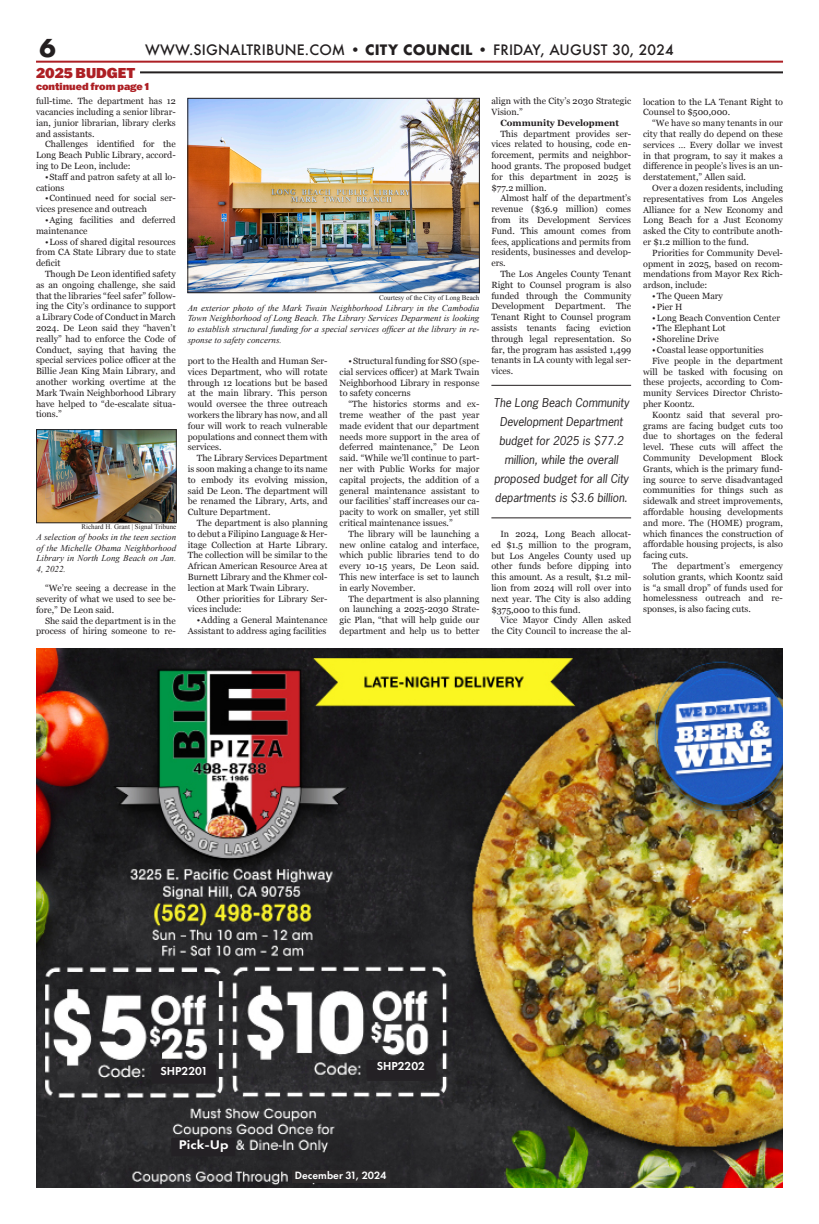
<style>
.page{position:relative;width:819px;height:1224px;background:#fff}
.page>*{position:absolute;margin:0;border:0;box-sizing:border-box;transform-origin:0 0}
.t1{font:700 24px "Futura";color:#231f20}
.t2{font:500 14px "Futura";letter-spacing:.01em;color:#231f20}
.t3{font:900 14px "Franklin Gothic ATF";color:#ad1f24}
.t4{font:600 13px "Futura PT";color:#fff;scale:1.15 1}
.t5{font:600 12px "Futura PT";color:#fff}
.t6{font:italic 11.5px/19px "News Gothic Std";color:#231f20;text-align:center}
.t7{font:600 11px "Futura PT";color:#fff}
.t8{font:900 10px "Franklin Gothic ATF";color:#ad1f24}
.t9{font:9px/10.8px "Georgia";color:#231f20;text-align:justify}
.t10{font:italic 9px/10.8px "Times New Roman";color:#231f20;text-align:justify}
.t11{font:700 9px "Georgia";color:#231f20}
.t12{font:7px "Times New Roman";color:#231f20}
.s1{font-weight:700}
</style>
<div class="page">
<hr style="left:36px;top:61px;width:747px;height:2px;background:#ad1f24">
<img style="left:36px;top:648px;width:747px;height:540px">
<div style="left:367px;top:1060px;width:68px;height:18px;background:#242125"></div>
<div style="left:153px;top:1066px;width:63px;height:17px;background:#242125"></div>
<div style="left:152px;top:1065px;width:64px;height:19px;border:1px solid #242125"></div>
<div style="left:173px;top:1138px;width:62px;height:17px;background:#242125"></div>
<div style="left:172px;top:1138px;width:63px;height:18px;border:1px solid #242125"></div>
<div style="left:292px;top:1170px;width:97px;height:13px;background:#2e2b2c"></div>
<hr style="left:140px;top:71px;width:643px;height:2px;background:#231f20">
<img style="left:189px;top:100px;width:289px;height:191px">
<div style="left:187px;top:98px;width:293px;height:195px;border:1px solid #231f20"></div>
<img style="left:38px;top:431px;width:137px;height:90px">
<div style="left:36px;top:429px;width:141px;height:94px;border:1px solid #231f20"></div>
<hr style="left:491px;top:385px;width:140px;height:1px;background:#231f20">
<hr style="left:491px;top:517px;width:140px;height:1px;background:#231f20">
<p class="t1" style="left:40px;top:30px;width:18px">6</p>
<p class="t2" style="left:145px;top:40px;width:530px">WWW.SIGNALTRIBUNE.COM • <span class="s1">CITY COUNCIL •</span> FRIDAY, AUGUST 30, 2024</p>
<p class="t3" style="left:36px;top:64px;width:101px">2025 BUDGET</p>
<p class="t8" style="left:36px;top:80px;width:115px">continued from page 1</p>
<p class="t9" style="left:36px;top:95px;width:141px">full-time. The department has 12 vacancies including a senior librar&shy;ian, junior librarian, library clerks and assistants.</p>
<p class="t9" style="left:36px;top:138px;width:141px;text-indent:9px">Challenges identified for the Long Beach Public Library, accord&shy;ing to De Leon, include:</p>
<p class="t9" style="left:36px;top:171px;width:141px;text-indent:9px">•Staff and patron safety at all lo&shy;cations</p>
<p class="t9" style="left:36px;top:192px;width:141px;text-indent:9px">•Continued need for social ser&shy;vices presence and outreach</p>
<p class="t9" style="left:36px;top:214px;width:141px;text-indent:9px">•Aging facilities and deferred maintenance</p>
<p class="t9" style="left:36px;top:236px;width:141px;text-indent:9px">•Loss of shared digital resources from CA State Library due to state deficit</p>
<p class="t9" style="left:36px;top:268px;width:141px;text-indent:9px">Though De Leon identified safety as an ongoing challenge, she said that the libraries “feel safer” follow&shy;ing the City’s ordinance to support a Library Code of Conduct in March 2024. De Leon said they “haven’t really” had to enforce the Code of Conduct, saying that having the special services police officer at the Billie Jean King Main Library, and another working overtime at the Mark Twain Neighborhood Library have helped to “de-escalate situa&shy;tions.”</p>
<p class="t12" style="left:82px;top:522px;width:96px">Richard H. Grant | Signal Tribune</p>
<p class="t10" style="left:36px;top:531px;width:141px">A selection of books in the teen section of the Michelle Obama Neighborhood Library in North Long Beach on Jan.<br>4, 2022.</p>
<p class="t9" style="left:36px;top:582px;width:141px;text-indent:9px">“We’re seeing a decrease in the severity of what we used to see be&shy;fore,” De Leon said.</p>
<p class="t9" style="left:36px;top:615px;width:141px;text-align:right">She said the department is in the process of hiring someone to re-</p>
<p class="t12" style="left:379px;top:293px;width:102px">Courtesy of the City of Long Beach</p>
<p class="t10" style="left:188px;top:302px;width:293px">An exterior photo of the Mark Twain Neighborhood Library in the Cambodia Town Neighborhood of Long Beach. The Library Services Deparment is looking to establish structural funding for a special services officer at the library in re&shy;sponse to safety concerns.</p>
<p class="t9" style="left:188px;top:355px;width:141px">port to the Health and Human Ser&shy;vices Department, who will rotate through 12 locations but be based at the main library. This person would oversee the three outreach workers the library has now, and all four will work to reach vulnerable populations and connect them with services.</p>
<p class="t9" style="left:188px;top:452px;width:141px;text-indent:9px">The Library Services Department is soon making a change to its name to embody its evolving mission, said De Leon. The department will be renamed the Library, Arts, and Culture Department.</p>
<p class="t9" style="left:188px;top:517px;width:141px;text-indent:9px">The department is also planning to debut a Filipino Language &amp; Her&shy;itage Collection at Harte Library.<br>The collection will be similar to the African American Resource Area at Burnett Library and the Khmer col&shy;lection at Mark Twain Library.</p>
<p class="t9" style="left:188px;top:593px;width:141px;text-indent:9px">Other priorities for Library Ser&shy;vices include:</p>
<p class="t9" style="left:188px;top:614px;width:141px;text-align:right">•Adding a General Maintenance<br>Assistant to address aging facilities</p>
<p class="t9" style="left:340px;top:355px;width:141px;text-indent:9px">•Structural funding for SSO (spe&shy;cial services officer) at Mark Twain Neighborhood Library in response to safety concerns</p>
<p class="t9" style="left:340px;top:398px;width:141px;text-indent:9px">“The historics storms and ex&shy;treme weather of the past year made evident that our department needs more support in the area of deferred maintenance,” De Leon said. “While we’ll continue to part&shy;ner with Public Works for major capital projects, the addition of a general maintenance assistant to our facilities’ staff increases our ca&shy;pacity to work on smaller, yet still critical maintenance issues.”</p>
<p class="t9" style="left:340px;top:528px;width:141px;text-indent:9px">The library will be launching a new online catalog and interface, which public libraries tend to do every 10-15 years, De Leon said.<br>This new interface is set to launch in early November.</p>
<p class="t9" style="left:340px;top:593px;width:141px;text-indent:9px">The department is also planning on launching a 2025-2030 Strate&shy;gic Plan, “that will help guide our department and help us to better</p>
<p class="t9" style="left:491px;top:95px;width:141px">align with the City’s 2030 Strategic<br>Vision.”</p>
<p class="t11" style="left:500px;top:116px;width:120px">Community Development</p>
<p class="t9" style="left:491px;top:128px;width:141px;text-indent:9px">This department provides ser&shy;vices related to housing, code en&shy;forcement, permits and neighbor&shy;hood grants. The proposed budget for this department in 2025 is $77.2 million.</p>
<p class="t9" style="left:491px;top:192px;width:141px;text-indent:9px">Almost half of the department’s revenue ($36.9 million) comes from its Development Services Fund. This amount comes from fees, applications and permits from residents, businesses and develop&shy;ers.</p>
<p class="t9" style="left:491px;top:268px;width:141px;text-indent:9px">The Los Angeles County Tenant Right to Counsel program is also funded through the Community Development Department. The Tenant Right to Counsel program assists tenants facing eviction through legal representation. So far, the program has assisted 1,499 tenants in LA county with legal ser&shy;vices.</p>
<p class="t6" style="left:494px;top:393px;width:137px">The Long Beach Community<br>Development Department</p>
<p class="t6" style="left:499px;top:431px;width:126px">budget for 2025 is $77.2 million, while the overall</p>
<p class="t6" style="left:494px;top:469px;width:136px;text-align:left">proposed budget for all City departments is $3.6 billion.</p>
<p class="t9" style="left:491px;top:528px;width:141px;text-indent:9px">In 2024, Long Beach allocat&shy;ed $1.5 million to the program, but Los Angeles County used up other funds before dipping into this amount. As a result, $1.2 mil&shy;lion from 2024 will roll over into next year. The City is also adding $375,000 to this fund.</p>
<p class="t9" style="left:491px;top:615px;width:141px;text-align:right">Vice Mayor Cindy Allen asked the City Council to increase the al-</p>
<p class="t9" style="left:643px;top:96px;width:141px">location to the LA Tenant Right to<br>Counsel to $500,000.</p>
<p class="t9" style="left:643px;top:117px;width:141px;text-indent:9px">“We have so many tenants in our city that really do depend on these services … Every dollar we invest in that program, to say it makes a difference in people’s lives is an un&shy;derstatement,” Allen said.</p>
<p class="t9" style="left:643px;top:182px;width:141px;text-indent:9px">Over a dozen residents, including representatives from Los Angeles Alliance for a New Economy and Long Beach for a Just Economy asked the City to contribute anoth&shy;er $1.2 million to the fund.</p>
<p class="t9" style="left:643px;top:247px;width:141px;text-indent:9px">Priorities for Community Devel&shy;opment in 2025, based on recom&shy;mendations from Mayor Rex Rich&shy;ardson, include:</p>
<p class="t9" style="left:652px;top:290px;width:72px">•The Queen Mary</p>
<p class="t9" style="left:652px;top:301px;width:32px">•Pier H</p>
<p class="t9" style="left:652px;top:312px;width:129px">•Long Beach Convention Center</p>
<p class="t9" style="left:652px;top:323px;width:75px">•The Elephant Lot</p>
<p class="t9" style="left:652px;top:333px;width:68px">•Shoreline Drive</p>
<p class="t9" style="left:652px;top:344px;width:113px">•Coastal lease opportunities</p>
<p class="t9" style="left:643px;top:355px;width:141px;text-indent:9px">Five people in the department will be tasked with focusing on these projects, according to Com&shy;munity Services Director Christo&shy;pher Koontz.</p>
<p class="t9" style="left:643px;top:409px;width:141px;text-indent:9px">Koontz said that several pro&shy;grams are facing budget cuts too due to shortages on the federal level. These cuts will affect the Community Development Block Grants, which is the primary fund&shy;ing source to serve disadvantaged communities for things such as sidewalk and street improvements, affordable housing developments and more. The (HOME) program, which finances the construction of affordable housing projects, is also facing cuts.</p>
<p class="t9" style="left:643px;top:560px;width:141px;text-indent:9px">The department’s emergency solution grants, which Koontz said is “a small drop” of funds used for homelessness outreach and re&shy;sponses, is also facing cuts.</p>
<p class="t5" style="left:160px;top:1064px;width:49px">SHP2201</p>
<p class="t4" style="left:179px;top:1136px;width:45px">Pick-Up</p>
<p class="t5" style="left:377px;top:1059px;width:50px">SHP2202</p>
<p class="t7" style="left:295px;top:1168px;width:93px">December 31, 2024</p>
</div>
